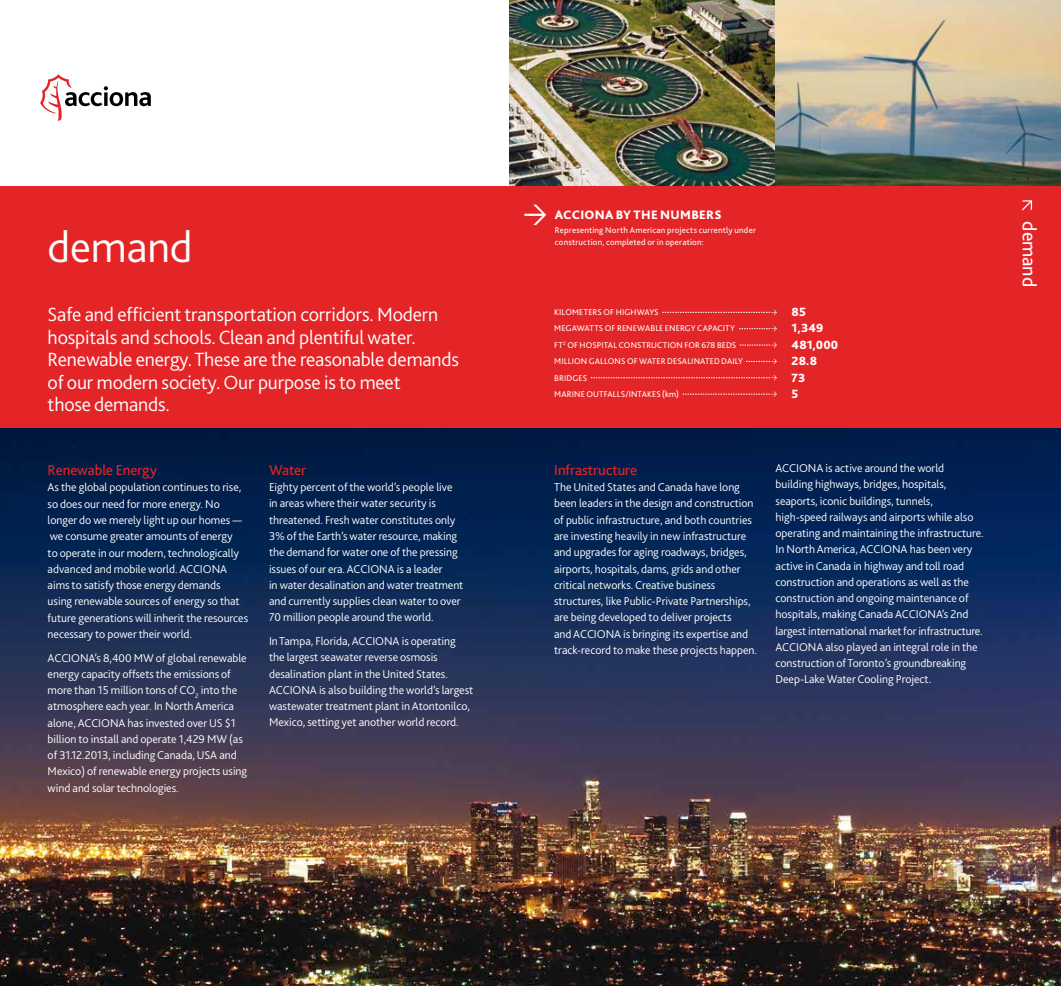
<style>
.page{position:relative;width:1061px;height:986px;background:#fff}
.page>*{position:absolute;margin:0;border:0;box-sizing:border-box;transform-origin:0 0}
.t1{font:300 45px "Bliss 2";letter-spacing:-.005em;color:#fff}
.t2{font:300 20px/22.5px "Bliss 2";letter-spacing:-.01em;color:#fff}
.t3{font:20px "Bliss 2";letter-spacing:-.005em;color:#fff}
.t4{font:15px "Bliss 2";letter-spacing:-.005em;color:#e42528}
.t5{font:800 12.75px "Bliss 2";letter-spacing:.025em;color:#fff}
.t6{font:800 12.5px/16.4px "Bliss 2";letter-spacing:.01em;color:#fff}
.t7{font:300 11.88px/16.2px "Bliss 2";letter-spacing:-.005em;color:#fff}
.t8{font:8.75px/12.5px "Bliss 2";letter-spacing:.02em;color:#fff}
</style>
<div class="page">
<img style="left:0;top:428px;width:1060px;height:558px">
<img style="left:774px;top:0;width:286px;height:186px">
<svg style="left:40px;top:74px;width:111px;height:47px"></svg>
<img style="left:509px;top:0;width:265px;height:186px">
<div style="left:0;top:186px;width:1060px;height:242px;background:#e42528"></div>
<svg style="left:1022px;top:200px;width:9px;height:10px"></svg>
<svg style="left:662px;top:310px;width:114px;height:5px"></svg>
<svg style="left:739px;top:326px;width:37px;height:5px"></svg>
<svg style="left:739px;top:342px;width:37px;height:6px"></svg>
<svg style="left:746px;top:359px;width:30px;height:5px"></svg>
<svg style="left:590px;top:375px;width:186px;height:5px"></svg>
<svg style="left:682px;top:391px;width:94px;height:6px"></svg>
<h1 class="t1" style="left:48px;top:219px;width:147px">demand</h1>
<h2 class="t2" style="left:48px;top:303px;width:413px">Safe and efficient transportation corridors. Modern hospitals and schools. Clean and plentiful water.<br>Renewable energy. These are the reasonable demands of our modern society. Our purpose is to meet<br>those demands.</h2>
<p class="t4" style="left:48px;top:461px;width:111px">Renewable Energy</p>
<p class="t7" style="left:48px;top:479px;width:202px">As the global population continues to rise, so does our need for more energy. No longer do we merely light up our homes — we consume greater amounts of energy<br>to operate in our modern, technologically advanced and mobile world. ACCIONA aims to satisfy those energy demands using renewable sources of energy so that future generations will inherit the resources necessary to power their world.</p>
<p class="t7" style="left:48px;top:649px;width:201px">ACCIONA’s 8,400 MW of global renewable energy capacity offsets the emissions of more than 15 million tons of CO<sub>2</sub> into the atmosphere each year. In North America alone, ACCIONA has invested over US $1 billion to install and operate 1,429 MW (as of 31.12.2013, including Canada, USA and Mexico) of renewable energy projects using wind and solar technologies.</p>
<p class="t4" style="left:269px;top:460px;width:39px">Water</p>
<p class="t7" style="left:269px;top:479px;width:196px">Eighty percent of the world’s people live in areas where their water security is threatened. Fresh water constitutes only 3% of the Earth’s water resource, making the demand for water one of the pressing issues of our era. ACCIONA is a leader<br>in water desalination and water treatment and currently supplies clean water to over 70 million people around the world.</p>
<p class="t7" style="left:269px;top:632px;width:206px">In Tampa, Florida, ACCIONA is operating the largest seawater reverse osmosis desalination plant in the United States.<br>ACCIONA is also building the world’s largest wastewater treatment plant in Atontonilco, Mexico, setting yet another world record.</p>
<p class="t5" style="left:555px;top:207px;width:168px">ACCIONA BY THE NUMBERS</p>
<p class="t8" style="left:555px;top:223px;width:202px">Representing North American projects currently under construction, completed or in operation:</p>
<p class="t8" style="left:554px;top:306px;width:18px">ki lometers</p>
<p class="t8" style="left:603px;top:306px;width:56px">of highways</p>
<p class="t8" style="left:554px;top:322px;width:24px">Megawatts</p>
<p class="t8" style="left:604px;top:322px;width:24px">of Renewa</p>
<p class="t8" style="left:650px;top:322px;width:68px">ble Energy Capacit</p>
<p class="t8" style="left:730px;top:322px;width:6px">y</p>
<p class="t8" style="left:554px;top:355px;width:24px">Mi llion</p>
<p class="t8" style="left:588px;top:355px;width:26px">Gallons</p>
<p class="t8" style="left:627px;top:355px;width:26px">of Water</p>
<p class="t8" style="left:667px;top:355px;width:6px">Desa</p>
<p class="t8" style="left:687px;top:355px;width:10px">linate</p>
<p class="t8" style="left:714px;top:355px;width:30px">d Dai ly</p>
<p class="t8" style="left:554px;top:338px;width:71px">FT<sup>2</sup> of hospital construction</p>
<p class="t8" style="left:684px;top:338px;width:6px">for</p>
<p class="t8" style="left:701px;top:338px;width:35px">678 beds</p>
<p class="t8" style="left:554px;top:371px;width:30px">bridges</p>
<p class="t8" style="left:554px;top:387px;width:13px">Marine</p>
<p class="t8" style="left:586px;top:387px;width:13px">Outfa</p>
<p class="t8" style="left:613px;top:387px;width:25px">lls/Inta</p>
<p class="t8" style="left:647px;top:387px;width:33px">kes (km)</p>
<p class="t6" style="left:791px;top:303px;width:33px">85<br>1,349</p>
<p class="t6" style="left:791px;top:369px;width:15px">73</p>
<p class="t6" style="left:791px;top:336px;width:48px">481,000</p>
<p class="t6" style="left:791px;top:385px;width:8px">5</p>
<p class="t6" style="left:791px;top:352px;width:27px">28.8</p>
<p class="t4" style="left:554px;top:460px;width:84px">Infrastructure</p>
<p class="t7" style="left:554px;top:479px;width:204px">The United States and Canada have long been leaders in the design and construction of public infrastructure, and both countries are investing heavily in new infrastructure and upgrades for aging roadways, bridges, airports, hospitals, dams, grids and other critical networks. Creative business structures, like Public-Private Partnerships, are being developed to deliver projects<br>and ACCIONA is bringing its expertise and track-record to make these projects happen.</p>
<p class="t7" style="left:775px;top:460px;width:210px">ACCIONA is active around the world building highways, bridges, hospitals, seaports, iconic buildings, tunnels, high-speed railways and airports while also operating and maintaining the infrastructure.<br>In North America, ACCIONA has been very active in Canada in highway and toll road construction and operations as well as the construction and ongoing maintenance of hospitals, making Canada ACCIONA’s 2nd largest international market for infrastructure.<br>ACCIONA also played an integral role in the construction of Toronto’s groundbreaking Deep-Lake Water Cooling Project.</p>
<h2 class="t3" style="left:1041px;top:221px;width:67px;rotate:90deg">demand</h2>
</div>
